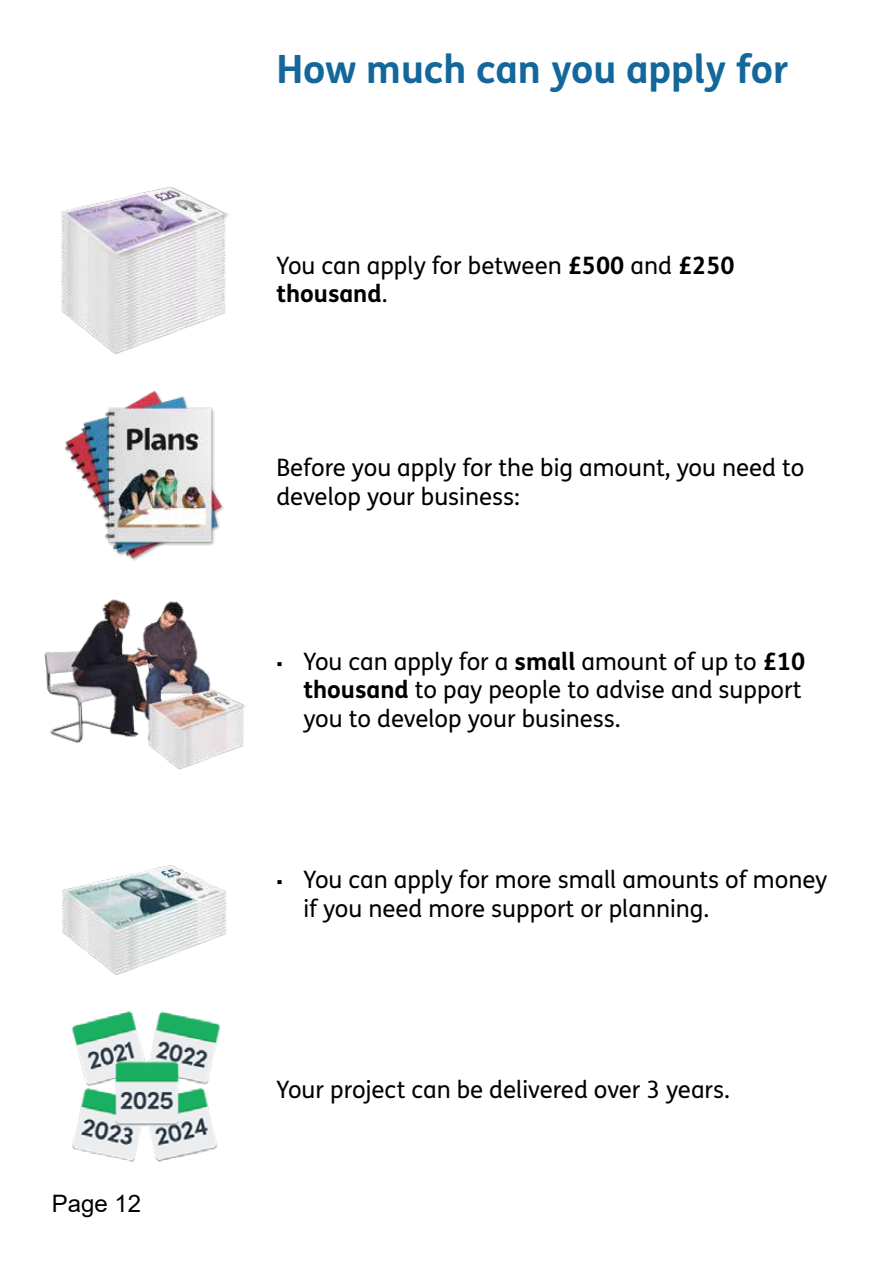
<style>
.page{position:relative;width:893px;height:1263px;background:#fff}
.page>*{position:absolute;margin:0;border:0;box-sizing:border-box;transform-origin:0 0}
.t1{font:700 39px "FS Me Pro";color:#14679a}
.t2{font:24px/28.8px "FS Me Pro";color:#000}
.t3{font:24px "Arial";color:#000}
.s1{font-weight:700}
.s2{font-family:"Verdana";font-size:18px}
</style>
<div class="page">
<img style="left:64px;top:391px;width:159px;height:170px">
<img style="left:61px;top:186px;width:168px;height:168px">
<img style="left:62px;top:865px;width:165px;height:110px">
<img style="left:71px;top:1010px;width:149px;height:153px">
<img style="left:44px;top:599px;width:159px;height:144px">
<img style="left:145px;top:670px;width:102px;height:100px">
<p class="t3" style="left:52px;top:1187px;width:91px">Page 12</p>
<p class="t1" style="left:276px;top:39px;width:514px">How much can you apply for</p>
<p class="t2" style="left:276px;top:250px;width:460px">You can apply for between <span class="s1">£500</span> and <span class="s1">£250 thousand</span>.</p>
<p class="t2" style="left:276px;top:453px;width:530px">Before you apply for the big amount, you need to develop your business:</p>
<p class="t2" style="left:303px;top:646px;width:503px;text-indent:-27px"><span class="s2">▪</span> You can apply for a <span class="s1">small</span> amount of up to <span class="s1">£10 thousand</span> to pay people to advise and support you to develop your business.</p>
<p class="t2" style="left:303px;top:864px;width:525px;text-indent:-27px"><span class="s2">▪</span> You can apply for more small amounts of money if you need more support or planning.</p>
<p class="t2" style="left:276px;top:1075px;width:455px">Your project can be delivered over 3 years.</p>
</div>
